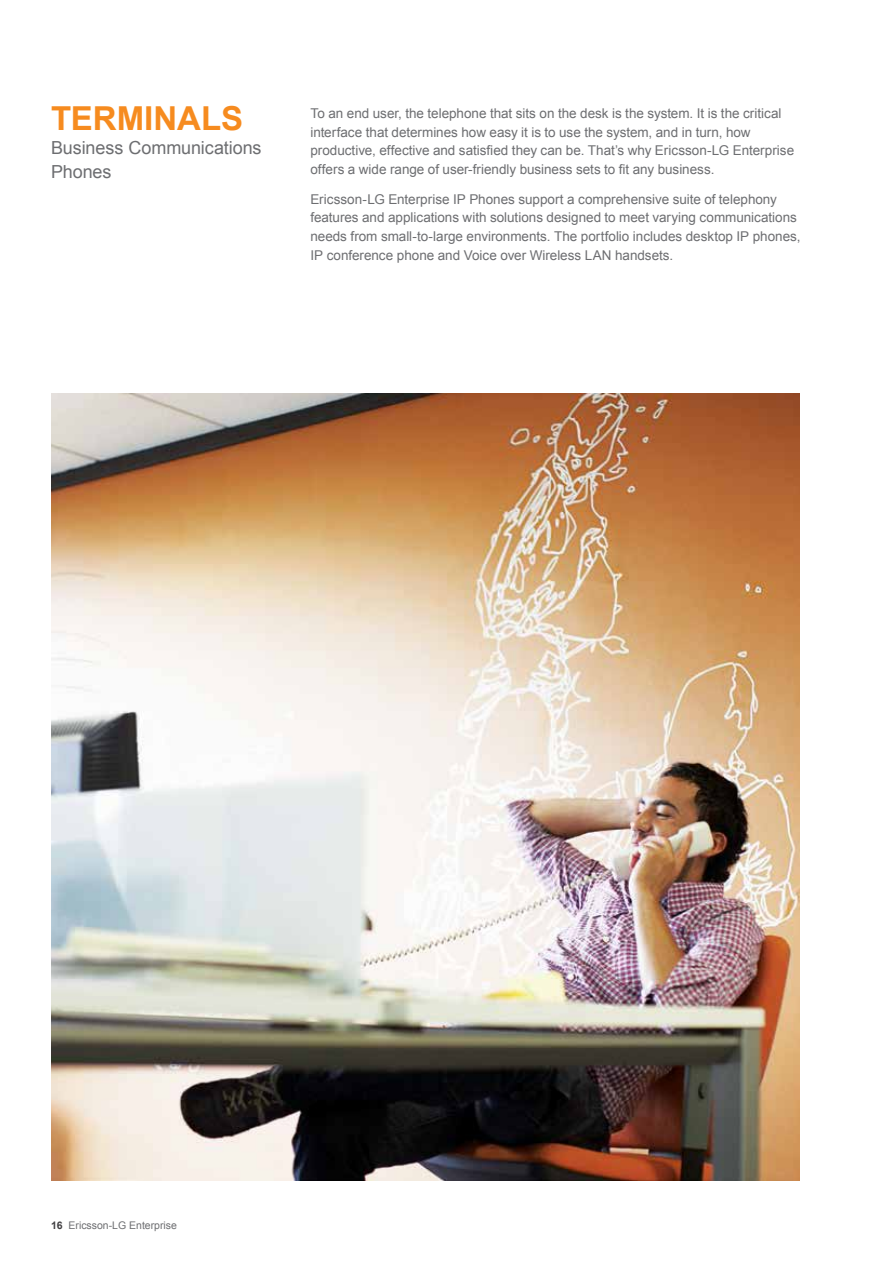
<style>
.page{position:relative;width:893px;height:1263px;background:#fff}
.page>*{position:absolute;margin:0;border:0;box-sizing:border-box;transform-origin:0 0}
.t1{font:700 33px "Arial";color:#f68b1f}
.t2{font:18px/24px "Arial";letter-spacing:-.005em;color:#6d6e71}
.t3{font:13.5px/18.8px "Arial";letter-spacing:-.005em;color:#6d6e71}
.t4{font:10.5px "Arial";color:#6d6e71}
.s1{font-weight:700;color:#414042}
</style>
<div class="page">
<img style="left:51px;top:393px;width:748px;height:787px">
<h1 class="t1" style="left:51px;top:97px;width:194px">TERMINALS</h1>
<h2 class="t2" style="left:51px;top:136px;width:212px">Business Communications<br>Phones</h2>
<p class="t3" style="left:310px;top:104px;width:485px">To an end user, the telephone that sits on the desk is the system. It is the critical interface that determines how easy it is to use the system, and in turn, how productive, effective and satisfied they can be. That’s why Ericsson-LG Enterprise offers a wide range of user-friendly business sets to fit any business.</p>
<p class="t3" style="left:310px;top:190px;width:492px">Ericsson-LG Enterprise IP Phones support a comprehensive suite of telephony features and applications with solutions designed to meet varying communications needs from small-to-large environments. The portfolio includes desktop IP phones, IP conference phone and Voice over Wireless LAN handsets.</p>
<p class="t4" style="left:51px;top:1219px;width:128px"><span class="s1">16</span> Ericsson-LG Enterprise</p>
</div>
